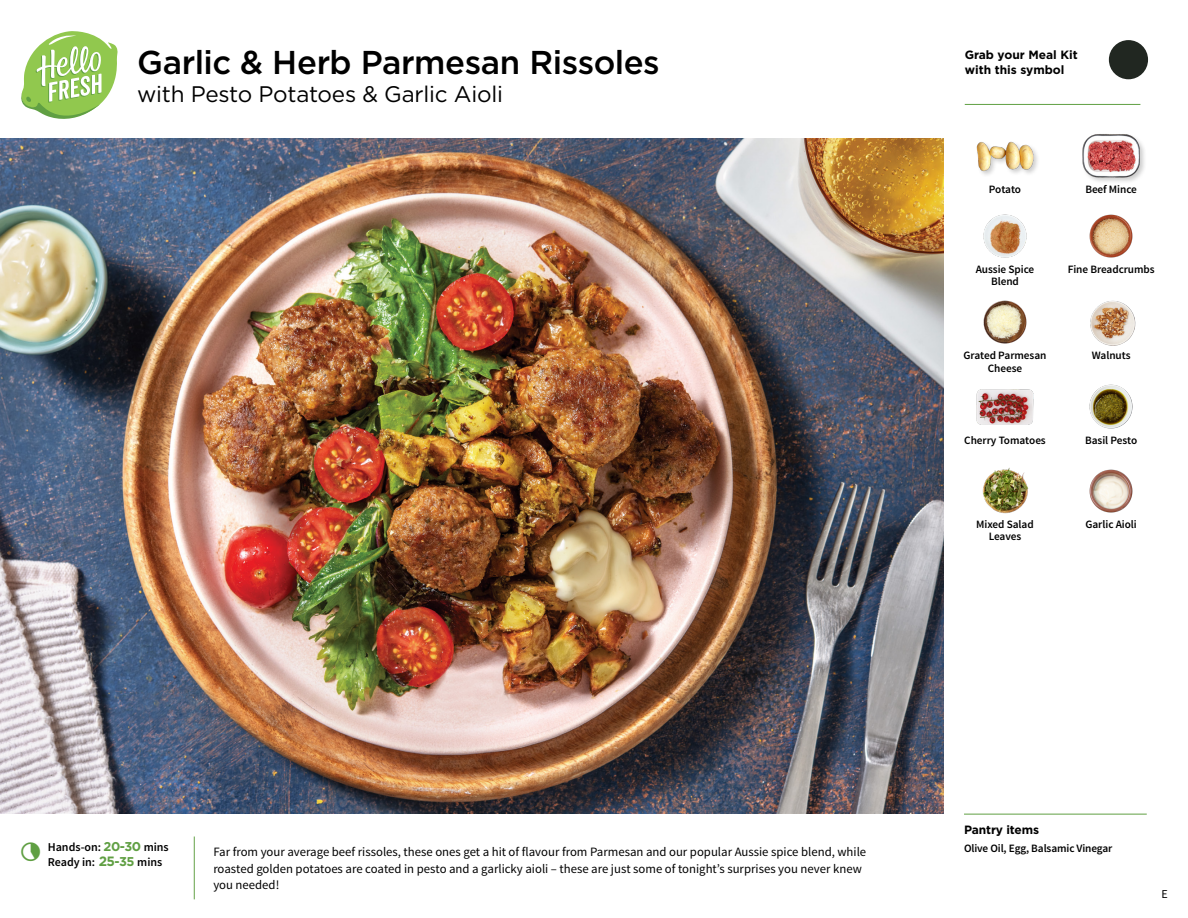
<style>
.page{position:relative;width:1188px;height:918px;background:#fff}
.page>*{position:absolute;margin:0;border:0;box-sizing:border-box;transform-origin:0 0}
.t1{font:500 33px "Gotham";letter-spacing:-.015em;color:#000}
.t2{font:22.5px "Gotham";letter-spacing:-.01em;color:#000}
.t3{font:12.75px/16.5px "Source Sans Pro";color:#000}
.t4{font:700 12px/15px "Gotham";color:#000}
.t5{font:600 12px/15px "Source Sans Pro";color:#000}
.t6{font:12px "Source Sans Pro";color:#000}
.t7{font:600 11.25px/12px "Source Sans Pro";letter-spacing:-.005em;color:#000;text-align:center}
.s1{font-family:"Gotham";font-weight:700;font-size:12.75px;color:#609f43}
.s2{font-family:"Gotham";font-weight:700;font-size:13.5px;color:#609f43}
</style>
<div class="page">
<svg style="left:21px;top:31px;width:97px;height:88px"></svg>
<img style="left:0;top:139px;width:944px;height:675px">
<img style="left:1090px;top:300px;width:46px;height:46px">
<img style="left:1089px;top:384px;width:44px;height:45px">
<img style="left:976px;top:389px;width:58px;height:36px">
<img style="left:1089px;top:469px;width:44px;height:44px">
<img style="left:982px;top:467px;width:47px;height:47px">
<img style="left:983px;top:300px;width:44px;height:44px">
<img style="left:983px;top:214px;width:44px;height:44px">
<img style="left:1089px;top:214px;width:44px;height:44px">
<div style="left:976px;top:141px;width:65px;height:37px;background:#000;opacity:.2"></div>
<img style="left:976px;top:141px;width:58px;height:37px">
<div style="left:1081px;top:133px;width:66px;height:51px;background:#000;opacity:.2"></div>
<img style="left:1082px;top:133px;width:58px;height:51px">
<hr style="left:964px;top:814px;width:183px;height:1px;background:#609f43">
<hr style="left:965px;top:104px;width:175px;height:1px;background:#609f43">
<svg style="left:1108px;top:40px;width:41px;height:40px"></svg>
<h1 class="t1" style="left:137px;top:41px;width:524px">Garlic &amp; Herb Parmesan Rissoles</h1>
<h2 class="t2" style="left:137px;top:80px;width:368px">with Pesto Potatoes &amp; Garlic Aioli</h2>
<p class="t4" style="left:965px;top:47px;width:115px">Grab your Meal Kit with this symbol</p>
<p class="t7" style="left:989px;top:184px;width:34px">Potato</p>
<p class="t7" style="left:1085px;top:184px;width:53px">Beef Mince</p>
<p class="t7" style="left:976px;top:264px;width:60px">Aussie Spice<br>Blend</p>
<p class="t7" style="left:1068px;top:264px;width:88px">Fine Breadcrumbs</p>
<p class="t7" style="left:964px;top:350px;width:84px">Grated Parmesan</p>
<p class="t7" style="left:1092px;top:350px;width:40px">Walnuts</p>
<p class="t7" style="left:988px;top:362px;width:36px">Cheese</p>
<p class="t7" style="left:964px;top:434px;width:83px">Cherry Tomatoes</p>
<p class="t7" style="left:1085px;top:434px;width:54px">Basil Pesto</p>
<p class="t7" style="left:976px;top:519px;width:59px">Mixed Salad</p>
<p class="t7" style="left:1085px;top:519px;width:53px">Garlic Aioli</p>
<p class="t7" style="left:989px;top:531px;width:34px">Leaves</p>
<p class="t5" style="left:48px;top:840px;width:123px">Hands-on: <span class="s1">20-30</span> mins<br>Ready in: <span class="s2">25</span><span class="s1">-35</span> mins</p>
<p class="t3" style="left:213px;top:844px;width:654px">Far from your average beef rissoles, these ones get a hit of flavour from Parmesan and our popular Aussie spice blend, while roasted golden potatoes are coated in pesto and a garlicky aioli – these are just some of tonight’s surprises you never knew you needed!</p>
<p class="t4" style="left:964px;top:822px;width:77px">Pantry items</p>
<p class="t7" style="left:964px;top:842px;width:150px">Olive Oil, Egg, Balsamic Vinegar</p>
<p class="t6" style="left:1161px;top:886px;width:8px">E</p>
</div>
